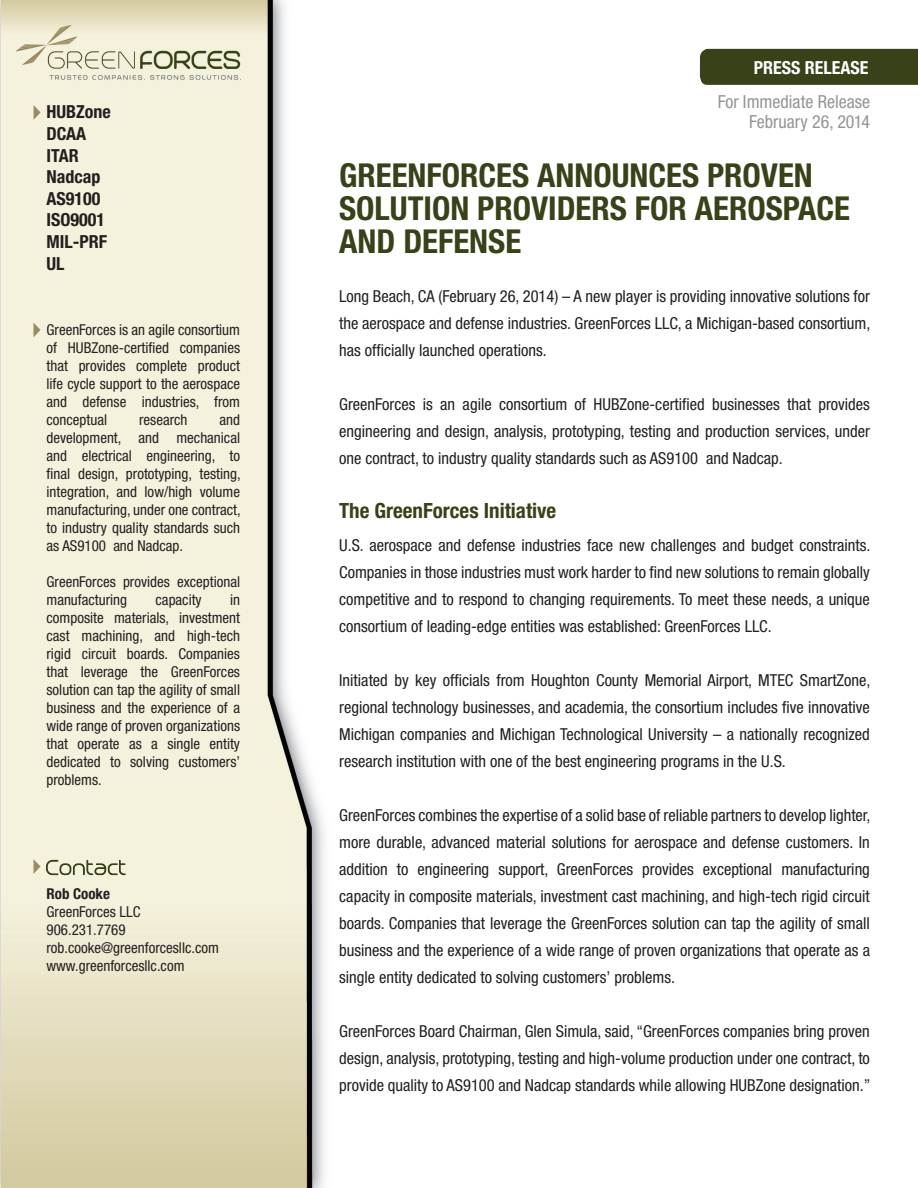
<style>
.page{position:relative;width:918px;height:1188px;background:#fff}
.page>*{position:absolute;margin:0;border:0;box-sizing:border-box;transform-origin:0 0}
.t1{font:700 condensed 33px/33px "Helvetica Neue LT Std";color:#374218}
.t2{font:700 condensed 21px "Helvetica Neue LT Std";color:#374218}
.t3{font:700 condensed 18px "Helvetica Neue LT Std";color:#231f20}
.t4{font:condensed 18px "Helvetica Neue LT Std";color:#939598}
.t5{font:700 condensed 18px "Helvetica Neue LT Std";color:#fff}
.t6{font:condensed 16.5px/27px "Helvetica Neue LT Std";color:#231f20;text-align:justify}
.t7{font:condensed 15px/18px "Helvetica Neue LT Std";color:#231f20;text-align:justify}
.t8{font:700 condensed 15px "Helvetica Neue LT Std";color:#231f20}
</style>
<div class="page">
<div style="left:700px;top:49px;width:218px;height:36px;background:#374218"></div>
<img style="left:0;top:0;width:325px;height:1188px">
<svg style="left:34px;top:323px;width:7px;height:14px"></svg>
<svg style="left:34px;top:105px;width:7px;height:15px"></svg>
<svg style="left:34px;top:859px;width:92px;height:17px;background:#c7c7ad"></svg>
<p class="t3" style="left:46px;top:101px;width:66px">HUBZone</p>
<p class="t3" style="left:46px;top:123px;width:41px">DCAA</p>
<p class="t3" style="left:46px;top:144px;width:34px">ITAR</p>
<p class="t3" style="left:46px;top:166px;width:55px">Nadcap</p>
<p class="t3" style="left:46px;top:187px;width:55px">AS9100</p>
<p class="t3" style="left:46px;top:209px;width:60px">ISO9001</p>
<p class="t3" style="left:46px;top:231px;width:62px">MIL-PRF</p>
<p class="t3" style="left:46px;top:252px;width:20px">UL</p>
<p class="t7" style="left:47px;top:321px;width:195px">GreenForces is an agile consortium of HUBZone-certified companies that provides complete product life cycle support to the aerospace and defense industries, from conceptual</p>
<p class="t7" style="left:47px;top:411px;width:196px;text-indent:173px">and development, and mechanical and electrical engineering, to final design, prototyping, testing, integration, and low/high volume manufacturing, under one contract, to industry quality standards such as AS9100 and Nadcap.</p>
<p class="t7" style="left:47px;top:573px;width:195px">GreenForces provides exceptional manufacturing</p>
<p class="t7" style="left:139px;top:411px;width:50px">research</p>
<p class="t7" style="left:47px;top:591px;width:195px;text-indent:184px">in composite materials, investment cast machining, and high-tech rigid circuit boards. Companies that leverage the GreenForces solution can tap the agility of small business and the experience of a wide range of proven organizations that operate as a single entity dedicated to solving customers’ problems.</p>
<p class="t7" style="left:155px;top:591px;width:48px">capacity</p>
<p class="t8" style="left:47px;top:885px;width:65px">Rob Cooke</p>
<p class="t7" style="left:47px;top:903px;width:96px">GreenForces LLC</p>
<p class="t7" style="left:47px;top:921px;width:81px">906.231.7769</p>
<p class="t7" style="left:47px;top:939px;width:174px">rob.cooke@greenforcesllc.com</p>
<p class="t7" style="left:47px;top:957px;width:139px">www.greenforcesllc.com</p>
<p class="t5" style="left:754px;top:56px;width:116px">PRESS RELEASE</p>
<p class="t4" style="left:718px;top:91px;width:154px">For Immediate Release</p>
<p class="t4" style="left:749px;top:111px;width:122px">February 26, 2014</p>
<p class="t1" style="left:339px;top:158px;width:512px">GREENFORCES ANNOUNCES PROVEN<br>SOLUTION PROVIDERS FOR AEROSPACE<br>AND DEFENSE</p>
<p class="t6" style="left:339px;top:282px;width:533px">Long Beach, CA (February 26, 2014) – A new player is providing innovative solutions for the aerospace and defense industries. GreenForces LLC, a Michigan-based consortium, has officially launched operations.</p>
<p class="t6" style="left:339px;top:390px;width:532px">GreenForces is an agile consortium of HUBZone-certified businesses that provides engineering and design, analysis, prototyping, testing and production services, under one contract, to industry quality standards such as AS9100 and Nadcap.</p>
<p class="t2" style="left:339px;top:498px;width:219px">The GreenForces Initiative</p>
<p class="t6" style="left:339px;top:532px;width:533px">U.S. aerospace and defense industries face new challenges and budget constraints.<br>Companies in those industries must work harder to find new solutions to remain globally competitive and to respond to changing requirements. To meet these needs, a unique consortium of leading-edge entities was established: GreenForces LLC.</p>
<p class="t6" style="left:339px;top:667px;width:533px">Initiated by key officials from Houghton County Memorial Airport, MTEC SmartZone, regional technology businesses, and academia, the consortium includes five innovative Michigan companies and Michigan Technological University – a nationally recognized research institution with one of the best engineering programs in the U.S.</p>
<p class="t6" style="left:339px;top:802px;width:533px">GreenForces combines the expertise of a solid base of reliable partners to develop lighter, more durable, advanced material solutions for aerospace and defense customers. In addition to engineering support, GreenForces provides exceptional manufacturing capacity in composite materials, investment cast machining, and high-tech rigid circuit boards. Companies that leverage the GreenForces solution can tap the agility of small business and the experience of a wide range of proven organizations that operate as a single entity dedicated to solving customers’ problems.</p>
<p class="t6" style="left:339px;top:1018px;width:533px">GreenForces Board Chairman, Glen Simula, said, “GreenForces companies bring proven design, analysis, prototyping, testing and high-volume production under one contract, to provide quality to AS9100 and Nadcap standards while allowing HUBZone designation.”</p>
</div>
